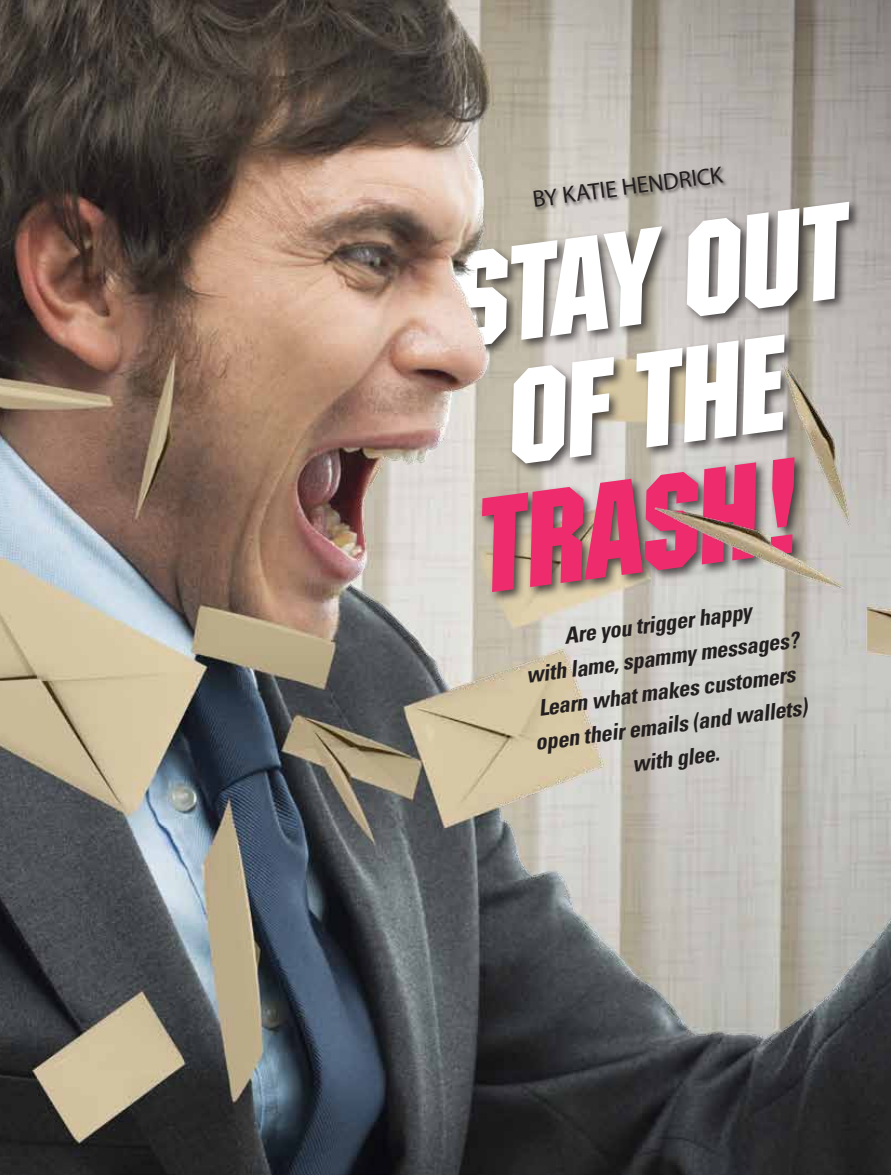
<style>
.page{position:relative;width:891px;height:1175px;background:#fff}
.page>*{position:absolute;margin:0;border:0;box-sizing:border-box;transform-origin:0 0}
.t1{font:italic 131.25px/123.3px "Machine";color:#fff;text-align:center}
.t2{font:italic 131.25px "Machine";color:#ee2c6d}
.t3{font:23.55px "Myriad";color:#231f20}
.t4{font:italic 700 condensed 22.5px/33.9px "Univers";color:#231f20;text-align:center}
</style>
<div class="page">
<img style="left:0;top:0;width:891px;height:1174px">
<div style="left:533px;top:165px;width:195px;height:47px;background:#231f20;opacity:.6"></div>
<div style="left:451px;top:199px;width:411px;height:405px;background:#231f20;opacity:.75"></div>
<p class="t3" style="left:531px;top:188px;width:172px;rotate:-8deg">By Kati e Hendrick</p>
<h1 class="t1" style="left:436px;top:248px;width:403px;rotate:-8deg">Stay Out of the</h1>
<h1 class="t2" style="left:463px;top:473px;width:329px;rotate:-8deg">Trash!</h1>
<p class="t4" style="left:519px;top:626px;width:277px;rotate:-8deg">Are you trigger happy<br>with lame, spammy messages?<br>Learn what makes customers open their emails (and wallets) with glee.</p>
</div>
